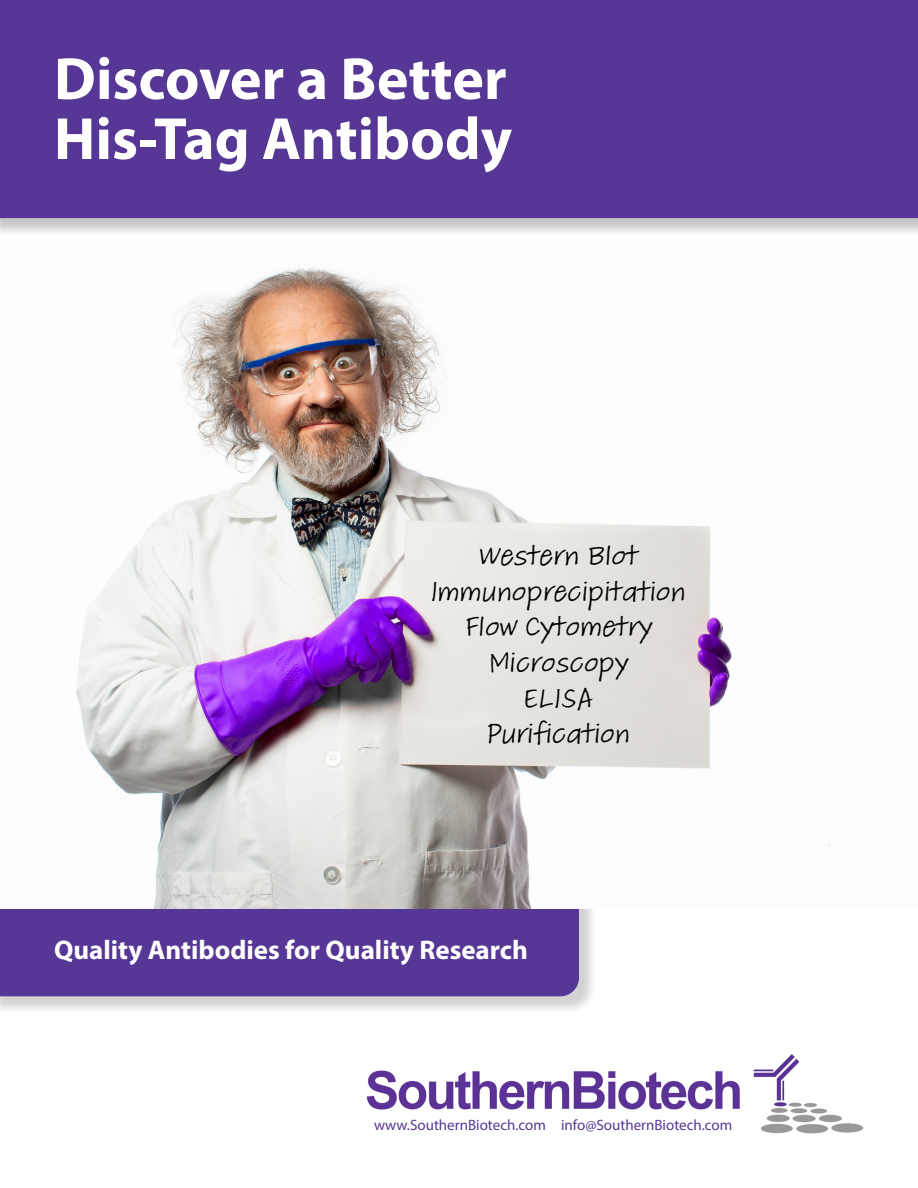
<style>
.page{position:relative;width:918px;height:1188px;background:#fff}
.page>*{position:absolute;margin:0;border:0;box-sizing:border-box;transform-origin:0 0}
.t1{font:700 60px "Myriad Pro";color:#fff}
.t2{font:29.7px/35.7px "Adobe Handwriting Tiffany";color:#000;text-align:center}
.t3{font:700 27px "Myriad Pro";color:#fff}
.t4{font:15px "Myriad Pro";color:#573795}
</style>
<div class="page">
<div style="left:0;top:888px;width:598px;height:127px;background:#231f20;opacity:.2"></div>
<div style="left:0;top:909px;width:580px;height:88px;background:#573795"></div>
<img style="left:0;top:267px;width:831px;height:642px">
<div style="left:0;top:0;width:918px;height:237px;background:#231f20;opacity:.25"></div>
<div style="left:0;top:0;width:918px;height:218px;background:#573795"></div>
<img style="left:366px;top:1054px;width:498px;height:80px">
<p class="t1" style="left:54px;top:40px;width:454px">Discover a Better</p>
<p class="t1" style="left:54px;top:100px;width:460px">His-Tag Antibody</p>
<p class="t2" style="left:430px;top:538px;width:257px">Western Blot<br>Immunoprecipitation<br>Flow Cytometry<br>Microscopy<br>ELISA<br>Purification</p>
<p class="t3" style="left:54px;top:932px;width:475px">Quality Antibodies for Quality Research</p>
<p class="t4" style="left:374px;top:1116px;width:173px">www.SouthernBiotech.com</p>
<p class="t4" style="left:561px;top:1116px;width:173px">info@SouthernBiotech.com</p>
</div>
